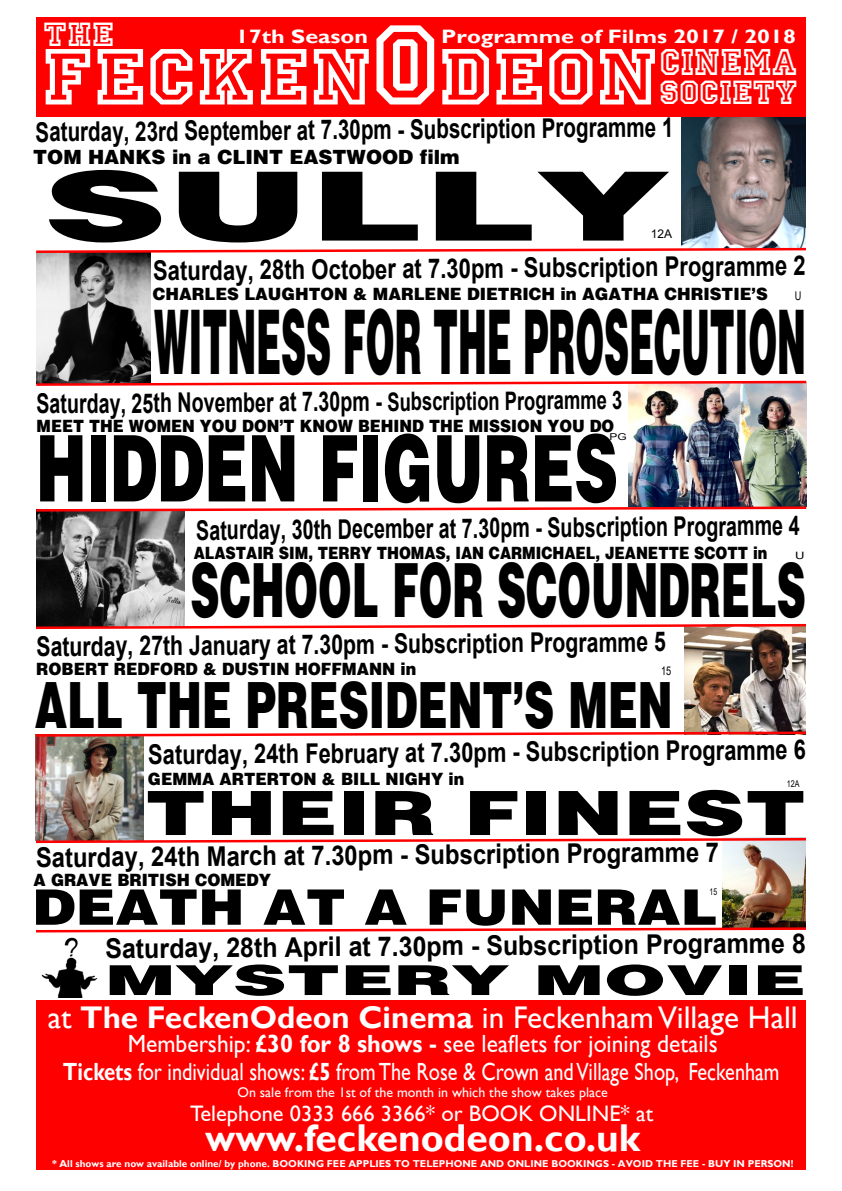
<style>
.page{position:relative;width:842px;height:1191px;background:#fff}
.page>*{position:absolute;margin:0;border:0;box-sizing:border-box;transform-origin:0 0}
.t1{font:118.7px "Indiana Plain";color:#fff}
.t2{font:95.4px "Switzerland Black Plain";color:#000;scale:1.79 1}
.t3{font:91.8px "Switzerland Black Plain";color:#000;scale:.66 1}
.t4{font:89.3px "Switzerland Black Plain";color:#000;scale:.39 1}
.t5{font:74.9px "Switzerland Black Plain";color:#000;scale:.54 1}
.t6{font:63.9px "Switzerland Black Plain";color:#000;scale:.65 1}
.t7{font:61px "Switzerland Black Plain";color:#000;scale:1.38 1}
.t8{font:55.5px "Indiana Plain";color:#fff;scale:.9 1}
.t9{font:49.9px "Indiana Plain";color:#fff;scale:.95 1}
.t10{font:49.9px "Indiana Plain";color:#fff}
.t11{font:48.9px "Switzerland Black Plain";color:#000;scale:1.13 1}
.t12{font:41.2px "Switzerland Black Plain";color:#000;scale:1.8 1}
.t13{font:700 38.8px "Gill Sans";color:#fff}
.t14{font:31.3px "Gill Sans";color:#fff}
.t15{font:700 27.2px "Arial";letter-spacing:-.01em;color:#000;scale:.72 1}
.t16{font:700 27.2px "Arial";letter-spacing:-.01em;color:#000;scale:.76 1}
.t17{font:700 27.2px "Arial";letter-spacing:-.01em;color:#000;scale:.8 1}
.t18{font:700 27.2px "Arial";letter-spacing:-.01em;color:#000;scale:.81 1}
.t19{font:700 27.2px "Arial";letter-spacing:-.01em;color:#000;scale:.78 1}
.t20{font:700 27.2px "Arial";letter-spacing:-.01em;color:#000;scale:.87 1}
.t21{font:700 27.2px "Arial";letter-spacing:-.01em;color:#000;scale:.92 1}
.t22{font:24.8px/27.6px "Gill Sans";color:#fff;text-align:center;scale:.95 1}
.t23{font:22.4px "Gill Sans";color:#fff}
.t24{font:19.7px "Switzerland Black Plain";color:#000}
.t25{font:700 19.4px "Gill Sans";color:#fff;scale:1.2 1}
.t26{font:17px "Switzerland Black Plain";color:#000;scale:.93 1}
.t27{font:17px "Switzerland Black Plain";color:#000;scale:.84 1}
.t28{font:17px "Switzerland Black Plain";color:#000;scale:.96 1}
.t29{font:17px "Switzerland Black Plain";color:#000;scale:.9 1}
.t30{font:14px "Gill Sans";color:#fff}
.t31{font:12px "Arial";color:#000;scale:.76 1}
.t32{font:12px "Arial";color:#000}
.t33{font:10.2px "Arial";color:#000;scale:1.28 1}
.t34{font:700 10px "Gill Sans";color:#fff}
.t35{font:9.4px "Arial";color:#000;scale:.77 1}
.t36{font:9.4px "Arial";color:#000;scale:1.27 1}
.t37{font:9.4px "Arial";color:#000;scale:.73 1}
.s1{font-size:25.5px}
.s2{font-weight:700}
</style>
<div class="page">
<img style="left:722px;top:844px;width:84px;height:82px">
<img style="left:36px;top:738px;width:107px;height:98px">
<img style="left:684px;top:630px;width:122px;height:100px">
<img style="left:36px;top:513px;width:148px;height:109px">
<img style="left:36px;top:254px;width:115px;height:125px">
<img style="left:628px;top:387px;width:178px;height:118px">
<img style="left:682px;top:116px;width:124px;height:131px">
<svg style="left:36px;top:247px;width:770px;height:7px"></svg>
<svg style="left:36px;top:379px;width:771px;height:8px"></svg>
<svg style="left:36px;top:505px;width:771px;height:8px"></svg>
<svg style="left:36px;top:622px;width:770px;height:8px"></svg>
<svg style="left:35px;top:730px;width:771px;height:8px"></svg>
<svg style="left:35px;top:836px;width:771px;height:8px"></svg>
<svg style="left:36px;top:926px;width:770px;height:7px"></svg>
<img style="left:41px;top:937px;width:57px;height:60px">
<div style="left:36px;top:17px;width:770px;height:99px;background:#f00"></div>
<div style="left:36px;top:1000px;width:770px;height:170px;background:#f00"></div>
<h3 class="t10" style="left:43px;top:-1px;width:72px">the</h3>
<h1 class="t1" style="left:41px;top:-6px;width:619px">feckenOdeon</h1>
<p class="t25" style="left:236px;top:30px;width:112px">17th Season</p>
<p class="t25" style="left:441px;top:30px;width:297px">Programme of Films 2017 / 2018</p>
<h3 class="t8" style="left:659px;top:23px;width:155px">cinema</h3>
<h3 class="t9" style="left:659px;top:58px;width:147px">society</h3>
<p class="t16" style="left:36px;top:119px;width:841px">Saturday, 23rd September at 7.30pm - Subscription Programme 1</p>
<h2 class="t2" style="left:43px;top:170px;width:351px">SULLY</h2>
<p class="t24" style="left:33px;top:149px;width:428px">TOM HANKS in a CLINT EASTWOOD film</p>
<p class="t32" style="left:651px;top:229px;width:23px">12A</p>
<p class="t18" style="left:153px;top:258px;width:807px">Saturday, 28th October at 7.30pm - Subscription Programme 2</p>
<p class="t28" style="left:153px;top:288px;width:642px">CHARLES LAUGHTON &amp; MARLENE DIETRICH in AGATHA CHRISTIE’S</p>
<h3 class="t4" style="left:154px;top:308px;width:1672px">WITNESS FOR THE PROSECUTION</h3>
<p class="t31" style="left:795px;top:292px;width:10px">U</p>
<p class="t15" style="left:36px;top:392px;width:815px">Saturday, 25th November at 7.30pm - <span class="s1">Subscription Programme 3</span></p>
<p class="t29" style="left:37px;top:419px;width:643px">MEET THE WOMEN YOU DON’T KNOW BEHIND THE MISSION YOU DO</p>
<h3 class="t3" style="left:36px;top:433px;width:883px">HIDDEN FIGURES</h3>
<p class="t36" style="left:609px;top:433px;width:15px">PG</p>
<p class="t15" style="left:196px;top:517px;width:840px">Saturday, 30th December at 7.30pm - Subscription Programme 4</p>
<h3 class="t5" style="left:191px;top:562px;width:1141px">SCHOOL FOR SCOUNDRELS</h3>
<p class="t27" style="left:194px;top:546px;width:684px">ALASTAIR SIM, TERRY THOMAS, IAN CARMICHAEL, JEANETTE SCOTT in</p>
<p class="t33" style="left:795px;top:551px;width:9px">U</p>
<p class="t19" style="left:36px;top:634px;width:809px">Saturday, 27th January at 7.30pm - Subscription Programme 5</p>
<p class="t26" style="left:36px;top:662px;width:410px">ROBERT REDFORD &amp; DUSTIN HOFFMANN in</p>
<h3 class="t6" style="left:35px;top:680px;width:983px">ALL THE PRESIDENT’S MEN</h3>
<p class="t31" style="left:661px;top:666px;width:15px">15</p>
<p class="t17" style="left:148px;top:742px;width:824px">Saturday, 24th February at 7.30pm - Subscription Programme 6</p>
<h3 class="t7" style="left:145px;top:790px;width:480px">THEIR FINEST</h3>
<p class="t20" style="left:36px;top:844px;width:787px">Saturday, 24th March at 7.30pm - Subscription Programme 7</p>
<h3 class="t11" style="left:33px;top:888px;width:607px">DEATH AT A FUNERAL</h3>
<p class="t26" style="left:148px;top:772px;width:341px">GEMMA ARTERTON &amp; BILL NIGHY in</p>
<p class="t35" style="left:787px;top:779px;width:18px">12A</p>
<p class="t26" style="left:34px;top:873px;width:257px">A GRAVE BRITISH COMEDY</p>
<p class="t37" style="left:710px;top:888px;width:12px">15</p>
<p class="t21" style="left:105px;top:935px;width:763px">Saturday, 28th April at 7.30pm - Subscription Programme 8</p>
<h3 class="t12" style="left:105px;top:964px;width:391px">MYSTERY MOVIE</h3>
<p class="t14" style="left:48px;top:1006px;width:751px">at <span class="s2">The FeckenOdeon Cinema</span> in Feckenham Village Hall</p>
<p class="t22" style="left:63px;top:1032px;width:756px">Membership: <span class="s2">£30 for 8 shows -</span> see leaflets for joining details<br><span class="s2">Tickets</span> for individual shows: <span class="s2">£5</span> from The Rose &amp; Crown and Village Shop, Feckenham</p>
<p class="t30" style="left:237px;top:1087px;width:372px">On sale from the 1st of the month in which the show takes place</p>
<p class="t23" style="left:190px;top:1105px;width:464px">Telephone 0333 666 3366* or BOOK ONLINE* at</p>
<h3 class="t13" style="left:205px;top:1123px;width:437px">www.feckenodeon.co.uk</h3>
<p class="t34" style="left:52px;top:1159px;width:743px">* All shows are now available online/ by phone. BOOKING FEE APPLIES TO TELEPHONE AND ONLINE BOOKINGS - AVOID THE FEE - BUY IN PERSON!</p>
</div>
